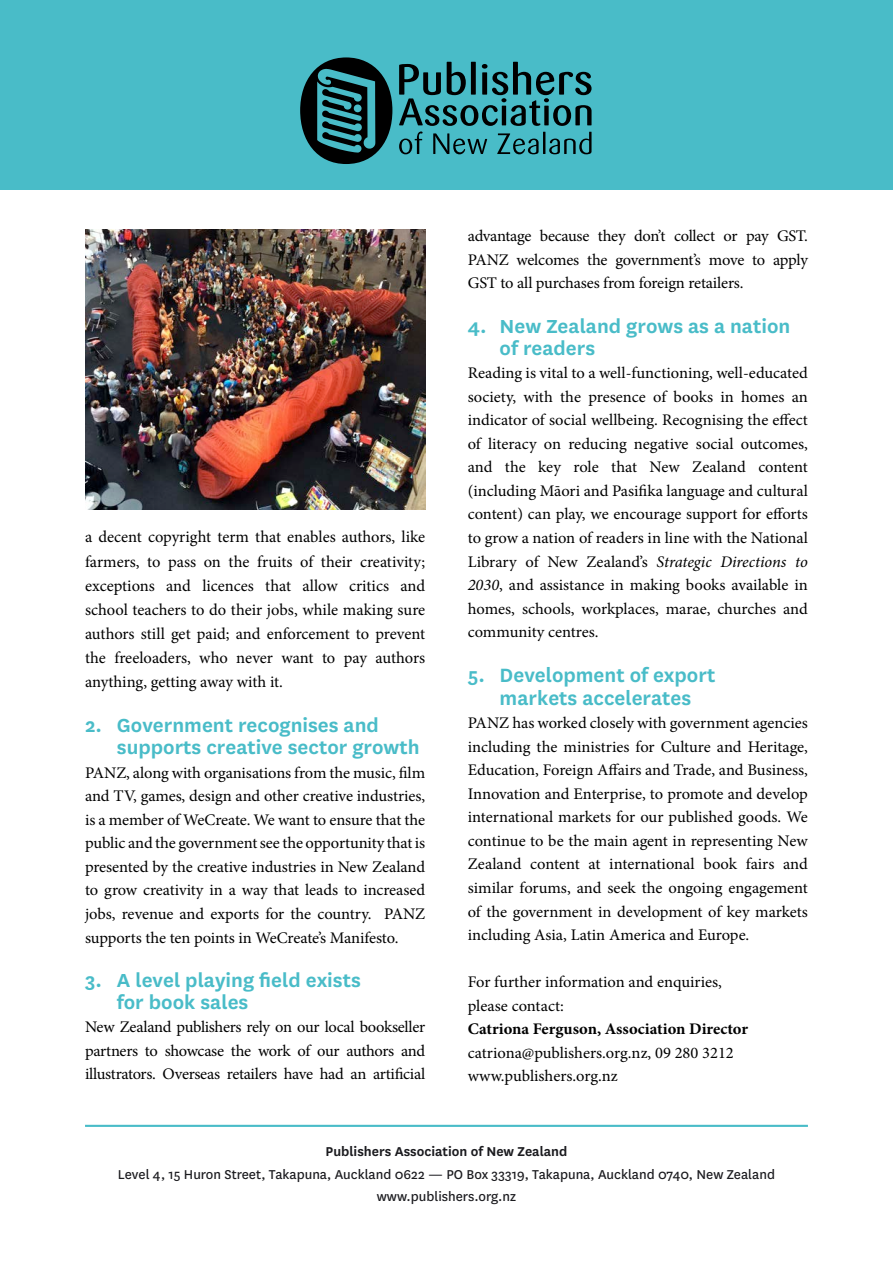
<style>
.page{position:relative;width:893px;height:1263px;background:#fff}
.page>*{position:absolute;margin:0;border:0;box-sizing:border-box;transform-origin:0 0}
.t1{font:600 22.5px/22.5px "National";color:#49bcc8;text-align:center}
.t2{font:600 22.05px/22px "National";color:#49bcc8}
.t3{font:16.5px/24px "Minion Pro";letter-spacing:-.005em;color:#000;text-align:justify}
.t4{font:16.2px/23.5px "Minion Pro";letter-spacing:-.005em;color:#000;text-align:justify}
.t5{font:700 16.2px "Minion Pro";color:#000}
.t6{font:15px/22.5px "National";color:#1b1b1f;text-align:center}
.t7{font:600 15px "National";color:#1b1b1f}
.s1{font-style:italic}
</style>
<div class="page">
<div style="left:0;top:0;width:893px;height:189px;background:#49bcc8"></div>
<svg style="left:399px;top:62px;width:192px;height:92px"></svg>
<svg style="left:300px;top:57px;width:92px;height:107px"></svg>
<img style="left:85px;top:229px;width:340px;height:280px">
<hr style="left:85px;top:1125px;width:723px;height:2px;background:#49bcc8">
<p class="t3" style="left:85px;top:525px;width:342px">a decent copyright term that enables authors, like farmers, to pass on the fruits of their creativity; exceptions and licences that allow critics and school teachers to do their jobs, while making sure authors still get paid; and enforcement to prevent the freeloaders, who never want to pay authors anything, getting away with it.</p>
<h2 class="t2" style="left:117px;top:713px;width:304px;text-indent:-32px">2. Government recognises and supports creative sector growth</h2>
<p class="t4" style="left:85px;top:761px;width:342px">PANZ, along with organisations from the music, film and TV, games, design and other creative industries, is a member of WeCreate. We want to ensure that the public and the government see the opportunity that is presented by the creative industries in New Zealand to grow creativity in a way that leads to increased jobs, revenue and exports for the country. PANZ supports the ten points in WeCreate’s Manifesto.</p>
<h2 class="t2" style="left:117px;top:967px;width:245px;text-indent:-32px">3. A level playing field exists for book sales</h2>
<p class="t4" style="left:85px;top:1015px;width:342px">New Zealand publishers rely on our local bookseller partners to showcase the work of our authors and illustrators. Overseas retailers have had an artificial</p>
<p class="t4" style="left:468px;top:225px;width:342px">advantage because they don’t collect or pay GST.<br>PANZ welcomes the government’s move to apply GST to all purchases from foreign retailers.</p>
<h2 class="t2" style="left:500px;top:313px;width:292px;text-indent:-32px">4. New Zealand grows as a nation of readers</h2>
<p class="t4" style="left:468px;top:361px;width:342px">Reading is vital to a well-functioning, well-educated society, with the presence of books in homes an indicator of social wellbeing. Recognising the effect of literacy on reducing negative social outcomes, and the key role that New Zealand content (including Māori and Pasifika language and cultural content) can play, we encourage support for efforts to grow a nation of readers in line with the National Library of New Zealand’s <span class="s1">Strategic Directions to 2030</span>, and assistance in making books available in homes, schools, workplaces, marae, churches and community centres.</p>
<h1 class="t1" style="left:468px;top:662px;width:249px">5. Development of export markets accelerates</h1>
<p class="t4" style="left:468px;top:711px;width:342px">PANZ has worked closely with government agencies including the ministries for Culture and Heritage, Education, Foreign Affairs and Trade, and Business, Innovation and Enterprise, to promote and develop international markets for our published goods. We continue to be the main agent in representing New Zealand content at international book fairs and similar forums, and seek the ongoing engagement of the government in development of key markets including Asia, Latin America and Europe.</p>
<p class="t4" style="left:468px;top:970px;width:256px">For further information and enquiries, please contact:</p>
<p class="t5" style="left:468px;top:1017px;width:282px">Catriona Ferguson, Association Director</p>
<p class="t4" style="left:468px;top:1041px;width:268px">catriona@publishers.org.nz, 09 280 3212 www.publishers.org.nz</p>
<p class="t7" style="left:326px;top:1141px;width:243px">Publishers Association of New Zealand</p>
<p class="t6" style="left:118px;top:1162px;width:659px">Level 4, 15 Huron Street, Takapuna, Auckland 0622 — PO Box 33319, Takapuna, Auckland 0740, New Zealand www.publishers.org.nz</p>
</div>
